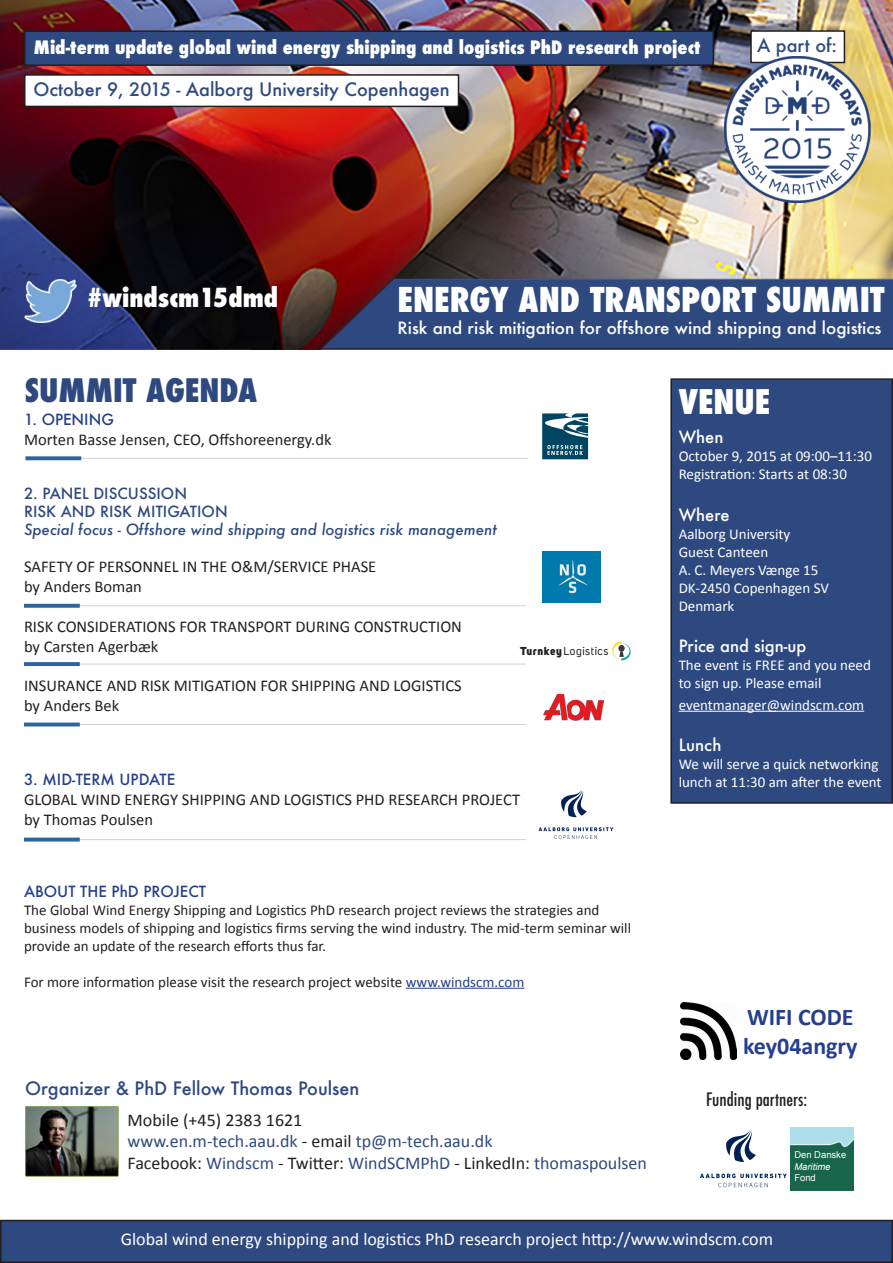
<style>
.page{position:relative;width:893px;height:1263px;background:#fff}
.page>*{position:absolute;margin:0;border:0;box-sizing:border-box;transform-origin:0 0}
.t1{font:800 condensed 33.3px "Futura";color:#fff}
.t2{font:800 condensed 33px "Futura";color:#fff}
.t3{font:800 condensed 31.5px "Futura";color:#2e4980}
.t4{font:800 condensed 25.5px "Futura";color:#fff}
.t5{font:700 24px "Calibri";color:#253f8e}
.t6{font:18px "Calibri";color:#2e4980}
.t7{font:500 18px "Futura";color:#2e4980}
.t8{font:18px "Calibri";color:#fff}
.t9{font:800 condensed 18px "Futura";color:#fff}
.t10{font:18px "Calibri";color:#231f20}
.t11{font:500 condensed 18px "Futura";color:#231f20}
.t12{font:16.5px "Calibri";color:#231f20}
.t13{font:500 16.5px "Futura";color:#fff}
.t14{font:15px/18px "Calibri";color:#231f20}
.t15{font:15px/18px "Calibri";color:#fff}
.t16{font:italic 500 15px "Futura";color:#2e4980}
.t17{font:500 15px "Futura";color:#253f8e}
.t18{font:500 15px "Futura";color:#2e4980}
.t19{font:11.4px "Uni Sans";letter-spacing:.05em;color:#231f20}
.t20{font:9.45px "Arial";color:#fff}
.t21{font:italic 9.45px "Arial";color:#fff}
.s1{font-weight:800}
.s2{color:#253f8e}
.s3{color:#231f20}
</style>
<div class="page">
<img style="left:0;top:0;width:893px;height:350px">
<img style="left:25px;top:1106px;width:93px;height:71px">
<div style="left:1px;top:1220px;width:891px;height:42px;background:#2e4980"></div>
<div style="left:0;top:1220px;width:893px;height:43px;border:2px solid #231f20"></div>
<div style="left:25px;top:75px;width:433px;height:31px;background:#fff"></div>
<div style="left:24px;top:74px;width:435px;height:33px;border:2px solid #231f20"></div>
<div style="left:25px;top:31px;width:688px;height:34px;background:#2e4980"></div>
<div style="left:24px;top:30px;width:690px;height:36px;border:2px solid #231f20"></div>
<img style="left:24px;top:280px;width:53px;height:43px">
<div style="left:671px;top:379px;width:221px;height:424px;background:#2e4980"></div>
<div style="left:670px;top:378px;width:223px;height:426px;border:2px solid #231f20"></div>
<hr style="left:679px;top:711px;width:185px;height:1px;background:#fff">
<hr style="left:406px;top:988px;width:118px;height:1px;background:#253f8e">
<div style="left:542px;top:413px;width:47px;height:47px;background:#004662"></div>
<svg style="left:547px;top:445px;width:36px;height:10px"></svg>
<svg style="left:545px;top:414px;width:42px;height:24px"></svg>
<div style="left:541px;top:412px;width:48px;height:48px;border:1px solid #fff"></div>
<img style="left:543px;top:552px;width:57px;height:50px">
<svg style="left:612px;top:641px;width:19px;height:19px"></svg>
<svg style="left:544px;top:694px;width:57px;height:27px"></svg>
<img style="left:543px;top:695px;width:61px;height:25px">
<svg style="left:539px;top:827px;width:74px;height:12px"></svg>
<svg style="left:561px;top:790px;width:26px;height:27px"></svg>
<hr style="left:81px;top:458px;width:447px;height:1px;background:#d1d2d4">
<svg style="left:26px;top:456px;width:55px;height:4px"></svg>
<hr style="left:80px;top:605px;width:446px;height:1px;background:#d1d2d4">
<svg style="left:24px;top:604px;width:56px;height:4px"></svg>
<hr style="left:80px;top:664px;width:446px;height:1px;background:#d1d2d4">
<svg style="left:24px;top:662px;width:56px;height:4px"></svg>
<hr style="left:80px;top:724px;width:446px;height:1px;background:#d1d2d4">
<svg style="left:24px;top:722px;width:56px;height:4px"></svg>
<hr style="left:80px;top:839px;width:446px;height:1px;background:#d1d2d4">
<hr style="left:24px;top:838px;width:56px;height:3px;background:#2c659c">
<img style="left:791px;top:1127px;width:63px;height:22px">
<div style="left:791px;top:1149px;width:63px;height:42px;background:#18654c"></div>
<svg style="left:700px;top:1173px;width:87px;height:14px"></svg>
<svg style="left:726px;top:1130px;width:30px;height:32px"></svg>
<div style="left:751px;top:31px;width:93px;height:31px;background:#fff"></div>
<div style="left:750px;top:30px;width:95px;height:33px;border:2px solid #231f20"></div>
<img style="left:725px;top:56px;width:146px;height:147px">
<img style="left:680px;top:1003px;width:56px;height:56px">
<p class="t9" style="left:34px;top:35px;width:668px">Mid-term update global wind energy shipping and logistics PhD research project</p>
<p class="t7" style="left:33px;top:77px;width:418px">October 9, 2015 - Aalborg University Copenhagen</p>
<p class="t7" style="left:757px;top:33px;width:82px">A part of:</p>
<p class="t4" style="left:87px;top:280px;width:192px">#windscm15dmd</p>
<p class="t1" style="left:398px;top:277px;width:488px">ENERGY AND TRANSPORT SUMMIT</p>
<p class="t13" style="left:398px;top:316px;width:485px">Risk and risk mitigation for offshore wind shipping and logistics</p>
<p class="t3" style="left:25px;top:369px;width:234px">SUMMIT AGENDA</p>
<p class="t17" style="left:24px;top:409px;width:92px">1. OPENING</p>
<p class="t12" style="left:24px;top:429px;width:309px">Morten Basse Jensen, CEO, Offshoreenergy.dk</p>
<p class="t18" style="left:24px;top:483px;width:164px">2. PANEL DISCUSSION</p>
<p class="t18" style="left:24px;top:501px;width:205px">RISK AND RISK MITIGATION</p>
<p class="t16" style="left:24px;top:519px;width:474px">Special focus - Offshore wind shipping and logistics risk management</p>
<p class="t12" style="left:24px;top:557px;width:354px">SAFETY OF PERSONNEL IN THE O&amp;M/SERVICE PHASE</p>
<p class="t12" style="left:24px;top:577px;width:119px">by Anders Boman</p>
<p class="t12" style="left:24px;top:616px;width:439px">RISK CONSIDERATIONS FOR TRANSPORT DURING CONSTRUCTION</p>
<p class="t12" style="left:24px;top:636px;width:136px">by Carsten Agerbæk</p>
<p class="t12" style="left:24px;top:676px;width:439px">INSURANCE AND RISK MITIGATION FOR SHIPPING AND LOGISTICS</p>
<p class="t12" style="left:24px;top:695px;width:97px">by Anders Bek</p>
<p class="t19" style="left:520px;top:644px;width:90px"><span class="s1">Turnkey</span>Logistics</p>
<p class="t17" style="left:24px;top:769px;width:153px">3. MID-TERM UPDATE</p>
<p class="t12" style="left:24px;top:789px;width:497px">GLOBAL WIND ENERGY SHIPPING AND LOGISTICS PHD RESEARCH PROJECT</p>
<p class="t12" style="left:24px;top:809px;width:131px">by Thomas Poulsen</p>
<p class="t17" style="left:24px;top:881px;width:184px">ABOUT THE PhD PROJECT</p>
<p class="t14" style="left:24px;top:900px;width:609px">The Global Wind Energy Shipping and Logistics PhD research project reviews the strategies and business models of shipping and logistics firms serving the wind industry. The mid-term seminar will provide an update of the research efforts thus far.</p>
<p class="t14" style="left:24px;top:972px;width:502px">For more information please visit the research project website <span class="s2">www.windscm.com</span></p>
<p class="t7" style="left:25px;top:1076px;width:336px">Organizer &amp; PhD Fellow Thomas Poulsen</p>
<p class="t10" style="left:128px;top:1108px;width:176px">Mobile (+45) 2383 1621</p>
<p class="t6" style="left:128px;top:1130px;width:366px">www.en.m-tech.aau.dk <span class="s3">- email</span> tp@m-tech.aau.dk</p>
<p class="t6" style="left:128px;top:1151px;width:521px"><span class="s3">Facebook:</span> Windscm <span class="s3">- Twitter:</span> WindSCMPhD <span class="s3">- LinkedIn:</span> thomaspoulsen</p>
<p class="t2" style="left:679px;top:379px;width:93px">VENUE</p>
<p class="t13" style="left:679px;top:426px;width:46px">When</p>
<p class="t15" style="left:679px;top:446px;width:195px">October 9, 2015 at 09:00–11:30</p>
<p class="t15" style="left:679px;top:464px;width:170px">Registration: Starts at 08:30</p>
<p class="t13" style="left:679px;top:503px;width:52px">Where</p>
<p class="t15" style="left:679px;top:524px;width:113px">Aalborg University</p>
<p class="t15" style="left:679px;top:542px;width:141px">Guest Canteen<br>A. C. Meyers Vænge 15</p>
<p class="t15" style="left:679px;top:578px;width:152px">DK-2450 Copenhagen SV</p>
<p class="t15" style="left:679px;top:596px;width:57px">Denmark</p>
<p class="t13" style="left:679px;top:634px;width:129px">Price and sign-up</p>
<p class="t15" style="left:679px;top:655px;width:194px">The event is FREE and you need to sign up. Please email</p>
<p class="t15" style="left:679px;top:695px;width:187px">eventmanager@windscm.com</p>
<p class="t13" style="left:679px;top:733px;width:44px">Lunch</p>
<p class="t15" style="left:679px;top:754px;width:204px">We will serve a quick networking lunch at 11:30 am after the event</p>
<p class="t5" style="left:747px;top:1002px;width:108px">WIFI CODE</p>
<p class="t5" style="left:743px;top:1031px;width:116px">key04angry</p>
<p class="t11" style="left:706px;top:1088px;width:102px">Funding partners:</p>
<p class="t20" style="left:794px;top:1149px;width:53px">Den Danske</p>
<p class="t21" style="left:794px;top:1160px;width:38px">Maritime</p>
<p class="t20" style="left:794px;top:1171px;width:23px">Fond</p>
<p class="t8" style="left:121px;top:1227px;width:654px">Global wind energy shipping and logistics PhD research project http://www.windscm.com</p>
</div>
